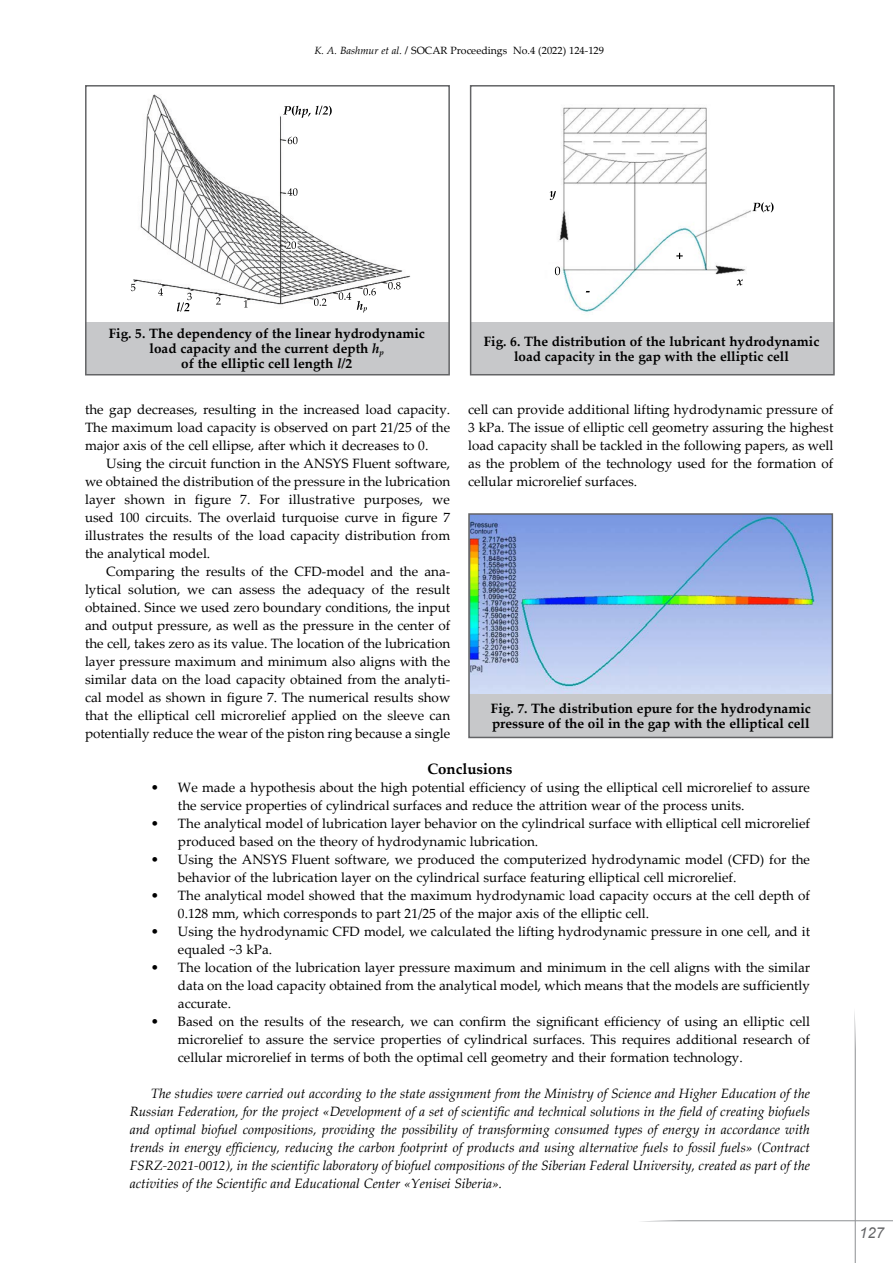
<style>
.page{position:relative;width:893px;height:1263px;background:#fff}
.page>*{position:absolute;margin:0;border:0;box-sizing:border-box;transform-origin:0 0}
.t1{font:700 15px "Palatino Linotype";color:#000}
.t2{font:italic 15px "Arial";color:#636466}
.t3{font:13.5px/18px "Palatino Linotype";color:#000;text-align:justify}
.t4{font:italic 13.5px/18px "Palatino Linotype";color:#000;text-align:justify}
.t5{font:700 13.5px/15px "Palatino Linotype";color:#000;text-align:center}
.t6{font:10.5px "Palatino Linotype";color:#000}
.s1{font-style:italic}
.s2{font-weight:700;font-style:italic}
</style>
<div class="page">
<svg style="left:641px;top:1012px;width:252px;height:251px"></svg>
<img style="left:471px;top:516px;width:359px;height:178px">
<img style="left:549px;top:107px;width:223px;height:206px">
<svg style="left:676px;top:253px;width:7px;height:6px"></svg>
<svg style="left:737px;top:279px;width:6px;height:6px"></svg>
<svg style="left:555px;top:267px;width:5px;height:8px"></svg>
<svg style="left:550px;top:191px;width:6px;height:9px"></svg>
<svg style="left:752px;top:202px;width:22px;height:10px"></svg>
<img style="left:130px;top:94px;width:281px;height:219px">
<svg style="left:283px;top:106px;width:49px;height:12px"></svg>
<svg style="left:357px;top:301px;width:10px;height:11px"></svg>
<svg style="left:388px;top:282px;width:13px;height:7px"></svg>
<svg style="left:363px;top:288px;width:13px;height:7px"></svg>
<svg style="left:339px;top:292px;width:12px;height:8px"></svg>
<svg style="left:314px;top:298px;width:12px;height:8px"></svg>
<svg style="left:244px;top:300px;width:4px;height:7px"></svg>
<svg style="left:216px;top:297px;width:5px;height:8px"></svg>
<svg style="left:177px;top:293px;width:15px;height:19px"></svg>
<svg style="left:158px;top:288px;width:5px;height:7px"></svg>
<svg style="left:131px;top:284px;width:4px;height:7px"></svg>
<svg style="left:286px;top:241px;width:10px;height:8px"></svg>
<svg style="left:287px;top:188px;width:10px;height:8px"></svg>
<svg style="left:288px;top:137px;width:9px;height:7px"></svg>
<div style="left:85px;top:323px;width:364px;height:51px;background:#c7c8ca"></div>
<div style="left:470px;top:323px;width:363px;height:51px;background:#c7c8ca"></div>
<div style="left:469px;top:694px;width:364px;height:42px;background:#c7c8ca"></div>
<div style="left:85px;top:85px;width:365px;height:290px;border:2px solid #636466"></div>
<div style="left:470px;top:85px;width:365px;height:290px;border:2px solid #636466"></div>
<div style="left:468px;top:513px;width:365px;height:225px;border:2px solid #636466"></div>
<p class="t6" style="left:314px;top:43px;width:291px"><span class="s1">K. A. Bashmur et al.</span> <span class="s2">/</span> SOCAR Proceedings No.4 (2022) 124-129</p>
<p class="t5" style="left:109px;top:326px;width:318px">Fig. 5. The dependency of the linear hydrodynamic load capacity and the current depth <span class="s1">h</span><sub>p<br></sub>of the elliptic cell length <span class="s1">l</span>/2</p>
<p class="t5" style="left:484px;top:333px;width:337px">Fig. 6. The distribution of the lubricant hydrodynamic load capacity in the gap with the elliptic cell</p>
<p class="t3" style="left:468px;top:400px;width:367px">cell can provide additional lifting hydrodynamic pressure of 3 kPa. The issue of elliptic cell geometry assuring the highest load capacity shall be tackled in the following papers, as well as the problem of the technology used for the formation of cellular microrelief surfaces.</p>
<p class="t3" style="left:85px;top:400px;width:367px">the gap decreases, resulting in the increased load capacity.<br>The maximum load capacity is observed on part 21/25 of the major axis of the cell ellipse, after which it decreases to 0.</p>
<p class="t3" style="left:85px;top:454px;width:367px;text-indent:21px">Using the circuit function in the ANSYS Fluent software, we obtained the distribution of the pressure in the lubrication layer shown in figure 7. For illustrative purposes, we used 100 circuits. The overlaid turquoise curve in figure 7 illustrates the results of the load capacity distribution from the analytical model.</p>
<p class="t3" style="left:85px;top:562px;width:367px;text-indent:21px">Comparing the results of the CFD-model and the ana&shy;lytical solution, we can assess the adequacy of the result obtained. Since we used zero boundary conditions, the input and output pressure, as well as the pressure in the center of the cell, takes zero as its value. The location of the lubrication layer pressure maximum and minimum also aligns with the similar data on the load capacity obtained from the analyti&shy;cal model as shown in figure 7. The numerical results show that the elliptical cell microrelief applied on the sleeve can potentially reduce the wear of the piston ring because a single</p>
<p class="t5" style="left:491px;top:700px;width:321px;text-align:left">Fig. 7. The distribution epure for the hydrodynamic pressure of the oil in the gap with the elliptical cell</p>
<p class="t1" style="left:427px;top:758px;width:86px">Conclusions</p>
<p class="t3" style="left:178px;top:778px;width:634px;text-indent:-27px">• We made a hypothesis about the high potential efficiency of using the elliptical cell microrelief to assure the service properties of cylindrical surfaces and reduce the attrition wear of the process units.</p>
<p class="t3" style="left:178px;top:814px;width:634px;text-indent:-27px">• The analytical model of lubrication layer behavior on the cylindrical surface with elliptical cell microrelief produced based on the theory of hydrodynamic lubrication.</p>
<p class="t3" style="left:178px;top:850px;width:634px;text-indent:-27px">• Using the ANSYS Fluent software, we produced the computerized hydrodynamic model (CFD) for the behavior of the lubrication layer on the cylindrical surface featuring elliptical cell microrelief.</p>
<p class="t3" style="left:178px;top:886px;width:634px;text-indent:-27px">• The analytical model showed that the maximum hydrodynamic load capacity occurs at the cell depth of<br>0.128 mm, which corresponds to part 21/25 of the major axis of the elliptic cell.</p>
<p class="t3" style="left:178px;top:922px;width:634px;text-indent:-27px">• Using the hydrodynamic CFD model, we calculated the lifting hydrodynamic pressure in one cell, and it equaled ~3 kPa.</p>
<p class="t3" style="left:178px;top:958px;width:634px;text-indent:-27px">• The location of the lubrication layer pressure maximum and minimum in the cell aligns with the similar data on the load capacity obtained from the analytical model, which means that the models are sufficiently accurate.</p>
<p class="t3" style="left:178px;top:1012px;width:634px;text-indent:-27px">• Based on the results of the research, we can confirm the significant efficiency of using an elliptic cell microrelief to assure the service properties of cylindrical surfaces. This requires additional research of cellular microrelief in terms of both the optimal cell geometry and their formation technology.</p>
<p class="t4" style="left:130px;top:1084px;width:682px;text-indent:21px">The studies were carried out according to the state assignment from the Ministry of Science and Higher Education of the Russian Federation, for the project «Development of a set of scientific and technical solutions in the field of creating biofuels and optimal biofuel compositions, providing the possibility of transforming consumed types of energy in accordance with trends in energy efficiency, reducing the carbon footprint of products and using alternative fuels to fossil fuels» (Contract FSRZ-2021-0012), in the scientific laboratory of biofuel compositions of the Siberian Federal University, created as part of the activities of the Scientific and Educational Center «Yenisei Siberia».</p>
<p class="t2" style="left:859px;top:1223px;width:27px">127</p>
</div>
